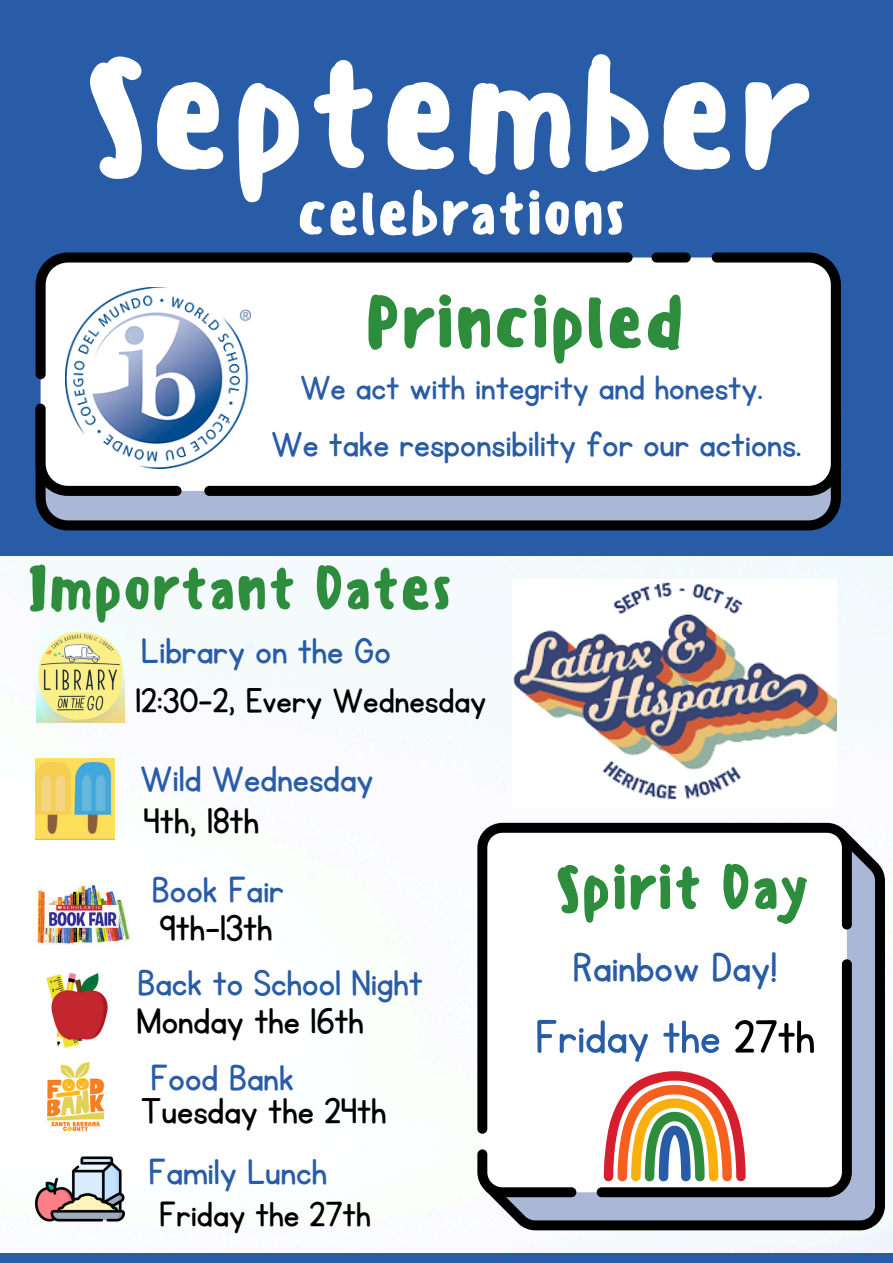
<style>
.page{position:relative;width:893px;height:1263px;background:#295ca7}
.page>*{position:absolute;margin:0;border:0;box-sizing:border-box;transform-origin:0 0}
.t1{font:500 152.25px "Sensei";color:#fff}
.t2{font:500 71.47px "Sensei";color:#2d8d3c}
.t3{font:500 60.38px "Sensei";color:#2d8d3c}
.t4{font:500 60px "Sensei";color:#fff}
.t5{font:500 58.88px "Sensei";color:#2d8d3c}
.t6{font:53.25px "KG Primary Penmanship";color:#295ca7}
.t7{font:47.03px "KG Primary Penmanship";color:#295ca7}
.t8{font:41.78px "KG Primary Penmanship";color:#295ca7}
.t9{font:41.78px "KG Primary Penmanship";color:#000}
.t10{font:40.95px "KG Primary Penmanship";color:#295ca7}
.t11{font:40.28px "KG Primary Penmanship";color:#000}
.t12{font:39.83px "KG Primary Penmanship";color:#000}
.t13{font:39.53px "KG Primary Penmanship";color:#295ca7}
.s1{color:#000}
</style>
<div class="page">
<svg style="left:36px;top:491px;width:805px;height:39px;background:#778096"></svg>
<svg style="left:36px;top:252px;width:168px;height:127px;background:#a6a8ab"></svg>
<svg style="left:36px;top:404px;width:145px;height:92px;background:#9a9b9b"></svg>
<svg style="left:204px;top:252px;width:637px;height:244px;background:#e4e5e5"></svg>
<img style="left:65px;top:287px;width:185px;height:181px">
<div style="left:0;top:556px;width:893px;height:696px;background:#fafbff"></div>
<img style="left:513px;top:579px;width:324px;height:229px">
<svg style="left:483px;top:829px;width:401px;height:401px;background:#8c93a6"></svg>
<svg style="left:477px;top:1149px;width:99px;height:48px;background:#bbb"></svg>
<svg style="left:597px;top:1134px;width:255px;height:63px;background:#6a6b6c"></svg>
<svg style="left:477px;top:823px;width:375px;height:311px;background:#eaeaea"></svg>
<svg style="left:604px;top:1071px;width:215px;height:114px;background:#e4c4b2"></svg>
<img style="left:35px;top:1145px;width:89px;height:89px">
<img style="left:36px;top:758px;width:79px;height:81px">
<img style="left:37px;top:629px;width:88px;height:94px">
<img style="left:30px;top:1059px;width:94px;height:86px">
<img style="left:28px;top:961px;width:98px;height:98px">
<img style="left:31px;top:883px;width:99px;height:61px">
<p class="t1" style="left:82px;top:23px;width:730px">September</p>
<p class="t4" style="left:297px;top:178px;width:331px">celebrations</p>
<h1 class="t2" style="left:365px;top:280px;width:321px">Principled</h1>
<p class="t13" style="left:300px;top:369px;width:464px">We act with integrity and honesty.</p>
<p class="t10" style="left:271px;top:424px;width:531px">We take responsibility for our actions.</p>
<h3 class="t5" style="left:27px;top:553px;width:427px">Important Dates</h3>
<p class="t8" style="left:141px;top:631px;width:251px">Library on the Go</p>
<p class="t12" style="left:136px;top:681px;width:352px">12:30-2, Every Wednesday</p>
<p class="t8" style="left:140px;top:759px;width:235px">Wild Wednesday</p>
<h5 class="t9" style="left:144px;top:801px;width:117px">4th, 18th</h5>
<p class="t8" style="left:152px;top:870px;width:134px">Book Fair</p>
<p class="t9" style="left:159px;top:907px;width:115px">9th-13th</p>
<p class="t8" style="left:137px;top:963px;width:287px">Back to School Night</p>
<p class="t9" style="left:137px;top:1000px;width:229px">Monday the 16th</p>
<p class="t8" style="left:150px;top:1058px;width:145px">Food Bank</p>
<h4 class="t9" style="left:141px;top:1091px;width:247px">Tuesday the 24th</h4>
<p class="t8" style="left:148px;top:1151px;width:181px">Family Lunch</p>
<p class="t11" style="left:159px;top:1195px;width:214px">Friday the 27th</p>
<p class="t3" style="left:554px;top:852px;width:257px">Spirit Day</p>
<p class="t7" style="left:572px;top:945px;width:206px">Rainbow Day!</p>
<p class="t6" style="left:535px;top:1011px;width:282px">Friday the <span class="s1">27th</span></p>
</div>
